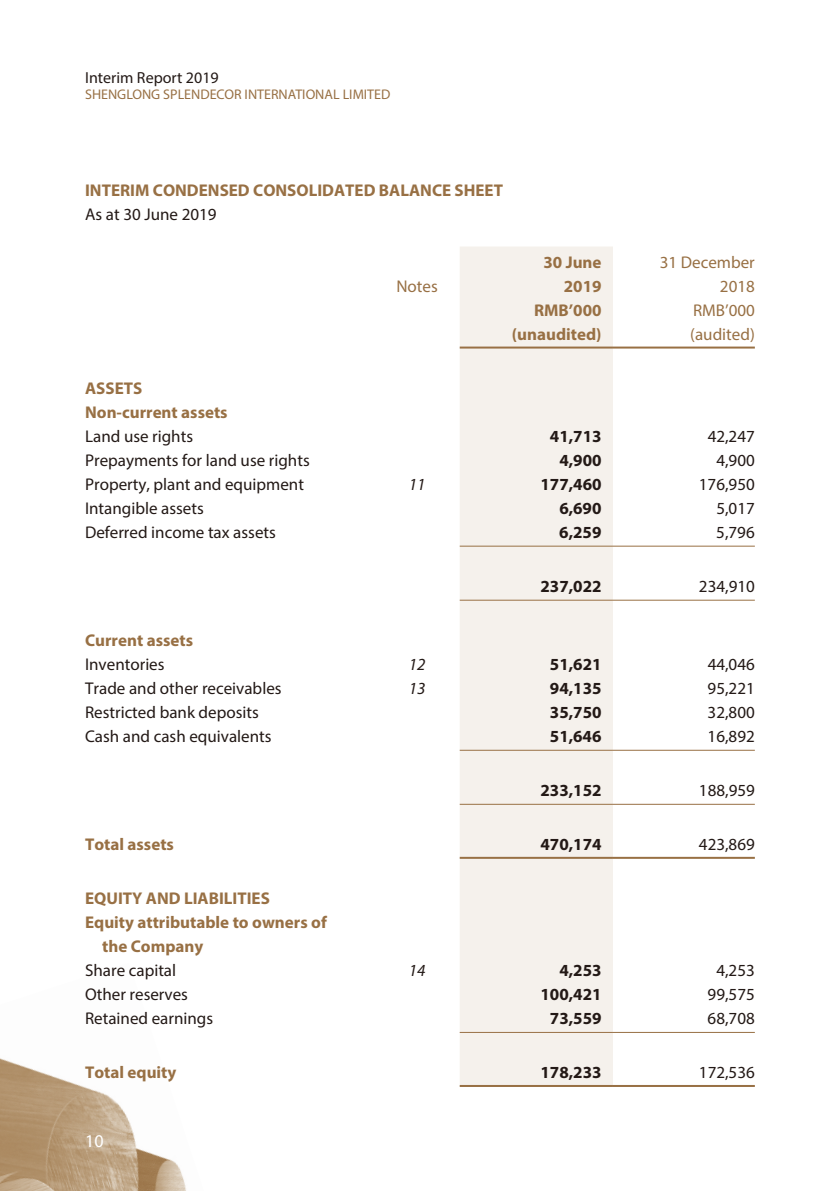
<style>
.page{position:relative;width:840px;height:1191px;background:#fff}
.page>*{position:absolute;margin:0;border:0;box-sizing:border-box;transform-origin:0 0}
.t1{font:18px "Myriad Pro";color:#fff}
.t2{font:17px "Myriad Pro";color:#231916}
.t3{font:700 17px/24px "Myriad Pro";color:#987044;text-align:right}
.t4{font:700 17px "Myriad Pro";color:#231916}
.t5{font:17px/24px "Myriad Pro";color:#987044;text-align:right}
.t6{font:italic 17px "Myriad Pro";color:#231916}
.t7{font:16px "Myriad Pro";color:#231916}
.t8{font:14px "Myriad Pro";color:#987044}
</style>
<div class="page">
<img style="left:0;top:1058px;width:186px;height:133px">
<div style="left:459px;top:247px;width:153px;height:838px;background:#f5f1ec"></div>
<hr style="left:459px;top:346px;width:153px;height:2px;background:#987044">
<hr style="left:612px;top:346px;width:142px;height:2px;background:#987044">
<hr style="left:459px;top:545px;width:153px;height:1px;background:#987044">
<hr style="left:612px;top:545px;width:142px;height:1px;background:#987044">
<hr style="left:459px;top:599px;width:153px;height:1px;background:#987044">
<hr style="left:612px;top:599px;width:142px;height:1px;background:#987044">
<hr style="left:459px;top:749px;width:153px;height:1px;background:#987044">
<hr style="left:612px;top:749px;width:142px;height:1px;background:#987044">
<hr style="left:459px;top:804px;width:153px;height:1px;background:#987044">
<hr style="left:612px;top:804px;width:142px;height:1px;background:#987044">
<hr style="left:459px;top:857px;width:153px;height:2px;background:#987044">
<hr style="left:612px;top:857px;width:142px;height:2px;background:#987044">
<hr style="left:459px;top:1032px;width:153px;height:1px;background:#987044">
<hr style="left:612px;top:1032px;width:142px;height:1px;background:#987044">
<hr style="left:459px;top:1085px;width:153px;height:2px;background:#987044">
<hr style="left:612px;top:1085px;width:142px;height:2px;background:#987044">
<p class="t7" style="left:85px;top:68px;width:135px">Interim Report 2019</p>
<p class="t8" style="left:85px;top:86px;width:307px">SHENGLONG SPLENDECOR INTERNATIONAL LIMITED</p>
<p class="t3" style="left:85px;top:177px;width:419px">INTERIM CONDENSED CONSOLIDATED BALANCE SHEET</p>
<p class="t2" style="left:85px;top:203px;width:133px">As at 30 June 2019</p>
<p class="t5" style="left:396px;top:274px;width:43px">Notes</p>
<p class="t3" style="left:543px;top:249px;width:60px">30 June<br>2019</p>
<p class="t5" style="left:659px;top:250px;width:96px">31 December<br>2018</p>
<p class="t3" style="left:533px;top:297px;width:69px">RMB’000</p>
<p class="t5" style="left:692px;top:298px;width:63px">RMB’000</p>
<p class="t3" style="left:511px;top:321px;width:91px">(unaudited)</p>
<p class="t5" style="left:690px;top:322px;width:66px">(audited)</p>
<p class="t3" style="left:85px;top:375px;width:144px;text-align:left">ASSETS<br>Non-current assets</p>
<p class="t2" style="left:85px;top:425px;width:109px">Land use rights</p>
<p class="t4" style="left:549px;top:425px;width:53px">41,713</p>
<p class="t2" style="left:707px;top:425px;width:49px">42,247</p>
<p class="t2" style="left:85px;top:450px;width:226px">Prepayments for land use rights</p>
<p class="t4" style="left:559px;top:449px;width:44px">4,900</p>
<p class="t2" style="left:716px;top:450px;width:40px">4,900</p>
<p class="t2" style="left:85px;top:474px;width:220px">Property, plant and equipment</p>
<p class="t6" style="left:408px;top:473px;width:18px">11</p>
<p class="t4" style="left:540px;top:473px;width:63px">177,460</p>
<p class="t2" style="left:698px;top:474px;width:57px">176,950</p>
<p class="t2" style="left:85px;top:498px;width:120px">Intangible assets</p>
<p class="t4" style="left:559px;top:497px;width:44px">6,690</p>
<p class="t2" style="left:716px;top:498px;width:40px">5,017</p>
<p class="t2" style="left:85px;top:522px;width:192px">Deferred income tax assets</p>
<p class="t4" style="left:559px;top:521px;width:44px">6,259</p>
<p class="t2" style="left:716px;top:522px;width:40px">5,796</p>
<p class="t4" style="left:540px;top:575px;width:63px">237,022</p>
<p class="t2" style="left:698px;top:576px;width:57px">234,910</p>
<p class="t3" style="left:85px;top:627px;width:109px">Current assets</p>
<p class="t2" style="left:85px;top:654px;width:81px">Inventories</p>
<p class="t6" style="left:408px;top:654px;width:18px">12</p>
<p class="t4" style="left:549px;top:653px;width:53px">51,621</p>
<p class="t2" style="left:707px;top:654px;width:49px">44,046</p>
<p class="t2" style="left:85px;top:678px;width:198px">Trade and other receivables</p>
<p class="t6" style="left:408px;top:678px;width:18px">13</p>
<p class="t4" style="left:549px;top:677px;width:53px">94,135</p>
<p class="t2" style="left:707px;top:678px;width:49px">95,221</p>
<p class="t2" style="left:85px;top:702px;width:175px">Restricted bank deposits</p>
<p class="t4" style="left:549px;top:701px;width:53px">35,750</p>
<p class="t2" style="left:707px;top:702px;width:49px">32,800</p>
<p class="t2" style="left:85px;top:726px;width:188px">Cash and cash equivalents</p>
<p class="t4" style="left:549px;top:725px;width:53px">51,646</p>
<p class="t2" style="left:707px;top:726px;width:49px">16,892</p>
<p class="t4" style="left:540px;top:779px;width:63px">233,152</p>
<p class="t2" style="left:698px;top:780px;width:57px">188,959</p>
<p class="t3" style="left:85px;top:831px;width:90px">Total assets</p>
<p class="t4" style="left:540px;top:833px;width:63px">470,174</p>
<p class="t2" style="left:698px;top:834px;width:57px">423,869</p>
<p class="t3" style="left:85px;top:885px;width:186px">EQUITY AND LIABILITIES</p>
<p class="t3" style="left:85px;top:909px;width:243px">Equity attributable to owners of</p>
<p class="t3" style="left:102px;top:933px;width:103px">the Company</p>
<p class="t2" style="left:85px;top:960px;width:92px">Share capital</p>
<p class="t6" style="left:408px;top:960px;width:18px">14</p>
<p class="t4" style="left:559px;top:959px;width:44px">4,253</p>
<p class="t2" style="left:716px;top:960px;width:40px">4,253</p>
<p class="t2" style="left:85px;top:984px;width:104px">Other reserves</p>
<p class="t4" style="left:540px;top:983px;width:63px">100,421</p>
<p class="t2" style="left:707px;top:984px;width:49px">99,575</p>
<p class="t2" style="left:85px;top:1008px;width:129px">Retained earnings</p>
<p class="t4" style="left:549px;top:1007px;width:53px">73,559</p>
<p class="t2" style="left:707px;top:1008px;width:49px">68,708</p>
<p class="t3" style="left:85px;top:1060px;width:93px">Total equity</p>
<p class="t4" style="left:540px;top:1061px;width:63px">178,233</p>
<p class="t2" style="left:698px;top:1062px;width:57px">172,536</p>
<p class="t1" style="left:85px;top:1129px;width:20px">10</p>
</div>
